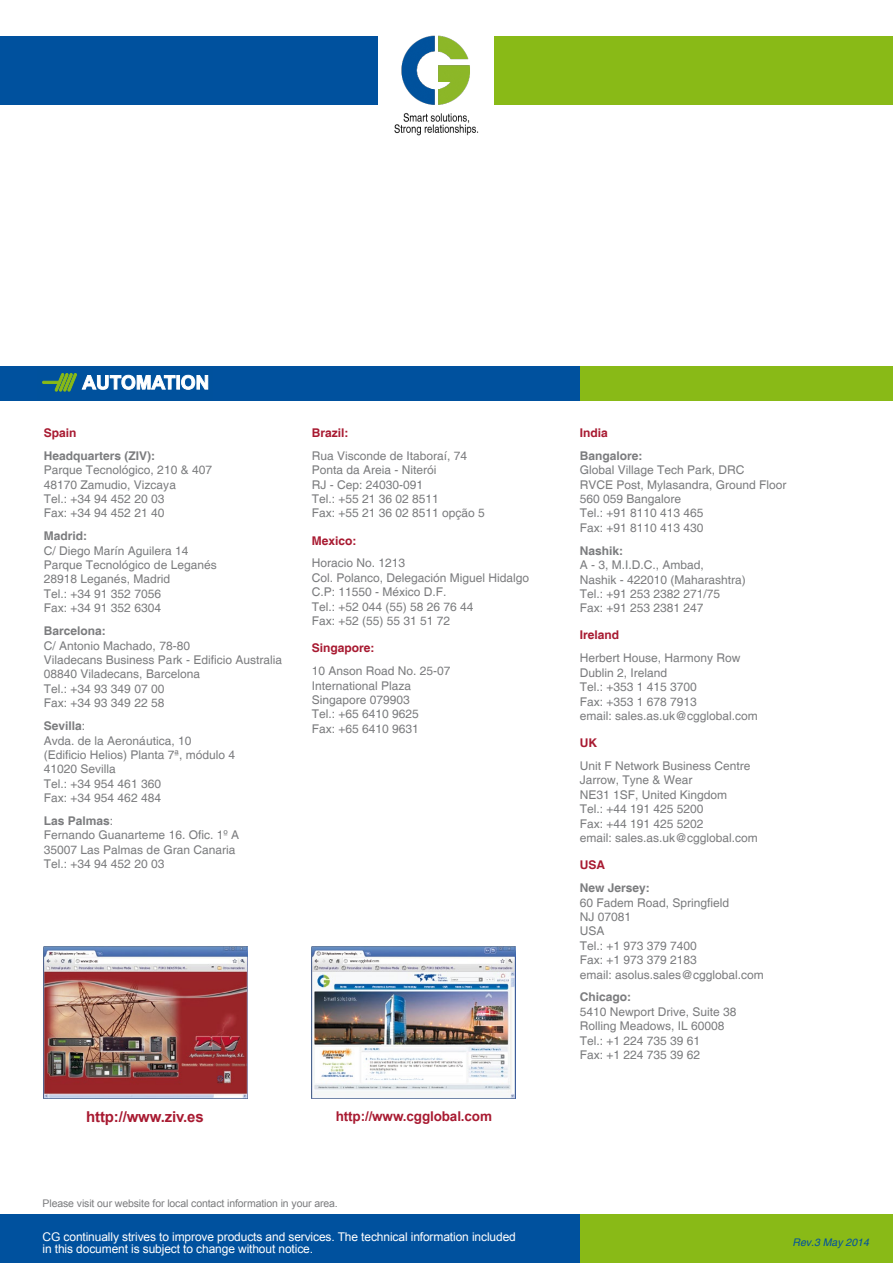
<style>
.page{position:relative;width:893px;height:1263px;background:#fff}
.page>*{position:absolute;margin:0;border:0;box-sizing:border-box;transform-origin:0 0}
.t1{font:700 15px "Arial";letter-spacing:-.01em;color:#a81a31}
.t2{font:700 13.5px "Arial";letter-spacing:-.01em;color:#a81a31}
.t3{font:12px/14.4px "Helvetica";color:#7b7c7e}
.t4{font:12px/12px "Arial";letter-spacing:-.01em;color:#fff}
.t5{font:700 12px "Helvetica";color:#7b7c7e}
.t6{font:700 12px "Helvetica";color:#a81a31}
.t7{font:10.5px "Arial";letter-spacing:-.01em;color:#7b7c7e}
.t8{font:italic 10.5px "Helvetica";color:#00519e}
.s1{font-weight:700}
</style>
<div class="page">
<img style="left:377px;top:35px;width:118px;height:101px">
<div style="left:495px;top:36px;width:398px;height:68px;background:#89ba17"></div>
<div style="left:0;top:36px;width:377px;height:68px;background:#00519e"></div>
<div style="left:580px;top:1214px;width:313px;height:49px;background:#89ba17"></div>
<div style="left:0;top:1214px;width:580px;height:49px;background:#00519e"></div>
<div style="left:580px;top:366px;width:313px;height:34px;background:#89ba17"></div>
<div style="left:0;top:366px;width:580px;height:34px;background:#00519e"></div>
<img style="left:43px;top:946px;width:204px;height:153px">
<img style="left:312px;top:946px;width:204px;height:153px">
<svg style="left:42px;top:373px;width:167px;height:19px"></svg>
<p class="t6" style="left:44px;top:425px;width:34px">Spain</p>
<p class="t5" style="left:44px;top:448px;width:113px">Headquarters (ZIV):</p>
<p class="t3" style="left:44px;top:463px;width:170px">Parque Tecnológico, 210 &amp; 407<br>48170 Zamudio, Vizcaya<br>Tel.: +34 94 452 20 03<br>Fax: +34 94 452 21 40</p>
<p class="t5" style="left:44px;top:529px;width:45px">Madrid:</p>
<p class="t3" style="left:44px;top:544px;width:174px">C/ Diego Marín Aguilera 14<br>Parque Tecnológico de Leganés<br>28918 Leganés, Madrid<br>Tel.: +34 91 352 7056<br>Fax: +34 91 352 6304</p>
<p class="t5" style="left:44px;top:624px;width:64px">Barcelona:</p>
<p class="t3" style="left:44px;top:639px;width:240px">C/ Antonio Machado, 78-80<br>Viladecans Business Park - Edificio Australia<br>08840 Viladecans, Barcelona<br>Tel.: +34 93 349 07 00<br>Fax: +34 93 349 22 58</p>
<p class="t3" style="left:44px;top:719px;width:193px"><span class="s1">Sevilla</span>:<br>Avda. de la Aeronáutica, 10 (Edificio Helios) Planta 7ª, módulo 4<br>41020 Sevilla<br>Tel.: +34 954 461 360<br>Fax: +34 954 462 484</p>
<p class="t3" style="left:44px;top:814px;width:197px"><span class="s1">Las Palmas</span>:<br>Fernando Guanarteme 16. Ofic. 1º A<br>35007 Las Palmas de Gran Canaria<br>Tel.: +34 94 452 20 03</p>
<p class="t6" style="left:312px;top:425px;width:38px">Brazil:</p>
<p class="t3" style="left:312px;top:449px;width:175px">Rua Visconde de Itaboraí, 74<br>Ponta da Areia - Niterói<br>RJ - Cep: 24030-091<br>Tel.: +55 21 36 02 8511<br>Fax: +55 21 36 02 8511 opção 5</p>
<p class="t6" style="left:312px;top:533px;width:46px">Mexico:</p>
<p class="t3" style="left:312px;top:556px;width:219px">Horacio No. 1213<br>Col. Polanco, Delegación Miguel Hidalgo<br>C.P: 11550 - México D.F.<br>Tel.: +52 044 (55) 58 26 76 44<br>Fax: +52 (55) 55 31 51 72</p>
<p class="t6" style="left:312px;top:641px;width:64px">Singapore:</p>
<p class="t3" style="left:312px;top:664px;width:140px">10 Anson Road No. 25-07<br>International Plaza<br>Singapore 079903<br>Tel.: +65 6410 9625<br>Fax: +65 6410 9631</p>
<p class="t1" style="left:86px;top:1107px;width:119px">http://www.ziv.es</p>
<p class="t2" style="left:336px;top:1107px;width:158px">http://www.cgglobal.com</p>
<p class="t7" style="left:43px;top:1197px;width:297px">Please visit our website for local contact information in your area.</p>
<p class="t4" style="left:43px;top:1230px;width:475px">CG continually strives to improve products and services. The technical information included in this document is subject to change without notice.</p>
<p class="t6" style="left:580px;top:425px;width:30px">India</p>
<p class="t5" style="left:580px;top:448px;width:64px">Bangalore:</p>
<p class="t3" style="left:580px;top:463px;width:208px">Global Village Tech Park, DRC<br>RVCE Post, Mylasandra, Ground Floor<br>560 059 Bangalore<br>Tel.: +91 8110 413 465<br>Fax: +91 8110 413 430</p>
<p class="t5" style="left:580px;top:543px;width:45px">Nashik:</p>
<p class="t3" style="left:580px;top:558px;width:168px">A - 3, M.I.D.C., Ambad,<br>Nashik - 422010 (Maharashtra)<br>Tel.: +91 253 2382 271/75<br>Fax: +91 253 2381 247</p>
<p class="t6" style="left:580px;top:628px;width:41px">Ireland</p>
<p class="t3" style="left:580px;top:651px;width:180px">Herbert House, Harmony Row<br>Dublin 2, Ireland<br>Tel.: +353 1 415 3700<br>Fax: +353 1 678 7913<br>email: sales.as.uk@cgglobal.com</p>
<p class="t6" style="left:580px;top:736px;width:19px">UK</p>
<p class="t3" style="left:580px;top:759px;width:180px">Unit F Network Business Centre<br>Jarrow, Tyne &amp; Wear<br>NE31 1SF, United Kingdom<br>Tel.: +44 191 425 5200<br>Fax: +44 191 425 5202<br>email: sales.as.uk@cgglobal.com</p>
<p class="t6" style="left:580px;top:858px;width:27px">USA</p>
<p class="t5" style="left:580px;top:880px;width:72px">New Jersey:</p>
<p class="t3" style="left:580px;top:895px;width:186px">60 Fadem Road, Springfield<br>NJ 07081<br>USA<br>Tel.: +1 973 379 7400<br>Fax: +1 973 379 2183<br>email: asolus.sales@cgglobal.com</p>
<p class="t5" style="left:580px;top:990px;width:53px">Chicago:</p>
<p class="t3" style="left:580px;top:1005px;width:158px">5410 Newport Drive, Suite 38<br>Rolling Meadows, IL 60008<br>Tel.: +1 224 735 39 61<br>Fax: +1 224 735 39 62</p>
<p class="t8" style="left:792px;top:1236px;width:78px">Rev.3 May 2014</p>
</div>
